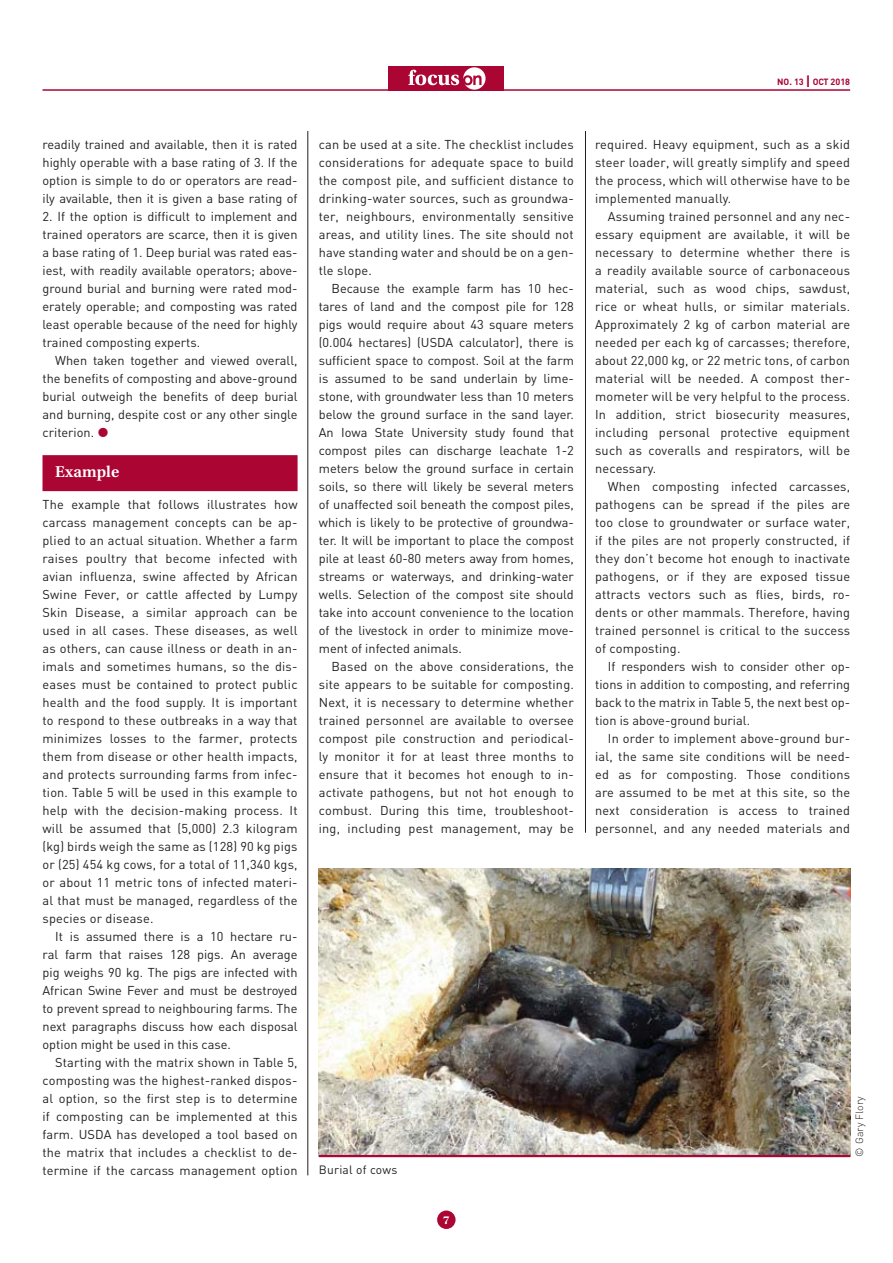
<style>
.page{position:relative;width:893px;height:1263px;background:#fff}
.page>*{position:absolute;margin:0;border:0;box-sizing:border-box;transform-origin:0 0}
.t1{font:600 16.5px "Utopia Std";color:#fff}
.t2{font:12.75px/18px "DIN";letter-spacing:.005em;color:#231f20;text-align:justify}
.t3{font:12px "DIN";letter-spacing:.02em;color:#231f20}
.t4{font:700 12px "Utopia Std";color:#fff}
.t5{font:300 10.5px "DIN";letter-spacing:.01em;color:#231f20}
.t6{font:700 9px "DIN";color:#ab0534}
.s1{font-size:13.5px}
</style>
<div class="page">
<div style="left:437px;top:1211px;width:18px;height:18px;background:#ab0534;border-radius:50%"></div>
<hr style="left:43px;top:89px;width:807px;height:2px;background:#ab0534">
<div style="left:388px;top:66px;width:116px;height:25px;background:#ab0534"></div>
<svg style="left:463px;top:67px;width:22px;height:23px"></svg>
<svg style="left:408px;top:70px;width:73px;height:15px"></svg>
<hr style="left:307px;top:131px;width:1px;height:1044px;background:#231f20">
<hr style="left:585px;top:131px;width:1px;height:702px;background:#231f20">
<div style="left:43px;top:455px;width:255px;height:36px;background:#ab0534"></div>
<img style="left:319px;top:869px;width:531px;height:286px">
<hr style="left:319px;top:1155px;width:531px;height:2px;background:#ab0534">
<p class="t2" style="left:43px;top:137px;width:257px">readily trained and available, then it is rated highly operable with a base rating of 3. If the option is simple to do or operators are read&shy;ily available, then it is given a base rating of</p>
<p class="t2" style="left:43px;top:209px;width:257px">2. If the option is difficult to implement and trained operators are scarce, then it is given a base rating of 1. Deep burial was rated eas&shy;iest, with readily available operators; above&shy;ground burial and burning were rated mod&shy;erately operable; and composting was rated least operable because of the need for highly trained composting experts.</p>
<p class="t2" style="left:43px;top:353px;width:257px;text-indent:13px">When taken together and viewed overall, the benefits of composting and above-ground burial outweigh the benefits of deep burial and burning, despite cost or any other single criterion.</p>
<p class="t1" style="left:55px;top:466px;width:66px">Example</p>
<p class="t2" style="left:43px;top:497px;width:257px">The example that follows illustrates how carcass management concepts can be ap&shy;plied to an actual situation. Whether a farm raises poultry that become infected with avian influenza, swine affected by African Swine Fever, or cattle affected by Lumpy Skin Disease, a similar approach can be used in all cases. These diseases, as well as others, can cause illness or death in an&shy;imals and sometimes humans, so the dis&shy;eases must be contained to protect public health and the food supply. It is important to respond to these outbreaks in a way that minimizes losses to the farmer, protects them from disease or other health impacts, and protects surrounding farms from infec&shy;tion. Table 5 will be used in this example to help with the decision-making process. It will be assumed that (5,000) 2.3 kilogram (kg) birds weigh the same as (128) 90 kg pigs or (25) 454 kg cows, for a total of 11,340 kgs, or about 11 metric tons of infected materi&shy;al that must be managed, regardless of the species or disease.</p>
<p class="t2" style="left:43px;top:929px;width:257px;text-indent:13px">It is assumed there is a 10 hectare ru&shy;ral farm that raises 128 pigs. An average pig weighs 90 kg. The pigs are infected with African Swine Fever and must be destroyed to prevent spread to neighbouring farms. The next paragraphs discuss how each disposal option might be used in this case.</p>
<p class="t2" style="left:43px;top:1055px;width:257px;text-indent:13px">Starting with the matrix shown in Table 5, composting was the highest-ranked dispos&shy;al option, so the first step is to determine if composting can be implemented at this farm. USDA has developed a tool based on the matrix that includes a checklist to de&shy;termine if the carcass management option</p>
<p class="t2" style="left:319px;top:137px;width:257px">can be used at a site. The checklist includes considerations for adequate space to build the compost pile, and sufficient distance to drinking-water sources, such as groundwa&shy;ter, neighbours, environmentally sensitive areas, and utility lines. The site should not have standing water and should be on a gen&shy;tle slope.</p>
<p class="t2" style="left:319px;top:281px;width:257px;text-indent:13px">Because the example farm has 10 hec&shy;tares of land and the compost pile for 128 pigs would require about 43 square meters (0.004 hectares) (USDA calculator), there is sufficient space to compost. Soil at the farm is assumed to be sand underlain by lime&shy;stone, with groundwater less than 10 meters below the ground surface in the sand layer.<br>An Iowa State University study found that compost piles can discharge leachate 1-2 meters below the ground surface in certain soils, so there will likely be several meters of unaffected soil beneath the compost piles, which is likely to be protective of groundwa&shy;ter. It will be important to place the compost pile at least 60-80 meters away from homes, streams or waterways, and drinking-water wells. Selection of the compost site should take into account convenience to the location of the livestock in order to minimize move&shy;ment of infected animals.</p>
<p class="t2" style="left:319px;top:659px;width:257px;text-indent:13px">Based on the above considerations, the site appears to be suitable for composting.<br>Next, it is necessary to determine whether trained personnel are available to oversee compost pile construction and periodical&shy;ly monitor it for at least three months to ensure that it becomes hot enough to in&shy;activate pathogens, but not hot enough to combust. During this time, troubleshoot&shy;ing, including pest management, may be</p>
<p class="t6" style="left:777px;top:78px;width:74px">NO. 13 <span class="s1">|</span> OCT 2018</p>
<p class="t2" style="left:595px;top:137px;width:257px">required. Heavy equipment, such as a skid steer loader, will greatly simplify and speed the process, which will otherwise have to be implemented manually.</p>
<p class="t2" style="left:595px;top:209px;width:257px;text-indent:13px">Assuming trained personnel and any nec&shy;essary equipment are available, it will be necessary to determine whether there is a readily available source of carbonaceous material, such as wood chips, sawdust, rice or wheat hulls, or similar materials.<br>Approximately 2 kg of carbon material are needed per each kg of carcasses; therefore, about 22,000 kg, or 22 metric tons, of carbon material will be needed. A compost ther&shy;mometer will be very helpful to the process.<br>In addition, strict biosecurity measures, including personal protective equipment such as coveralls and respirators, will be necessary.</p>
<p class="t2" style="left:595px;top:479px;width:257px;text-indent:13px">When composting infected carcasses, pathogens can be spread if the piles are too close to groundwater or surface water, if the piles are not properly constructed, if they don’t become hot enough to inactivate pathogens, or if they are exposed tissue attracts vectors such as flies, birds, ro&shy;dents or other mammals. Therefore, having trained personnel is critical to the success of composting.</p>
<p class="t2" style="left:595px;top:659px;width:257px;text-indent:13px">If responders wish to consider other op&shy;tions in addition to composting, and referring back to the matrix in Table 5, the next best op&shy;tion is above-ground burial.</p>
<p class="t2" style="left:595px;top:731px;width:257px;text-indent:13px">In order to implement above-ground bur&shy;ial, the same site conditions will be need&shy;ed as for composting. Those conditions are assumed to be met at this site, so the next consideration is access to trained personnel, and any needed materials and</p>
<p class="t3" style="left:319px;top:1166px;width:80px">Burial of cows</p>
<p class="t4" style="left:443px;top:1215px;width:8px">7</p>
<p class="t5" style="left:855px;top:1157px;width:62px;rotate:-90deg">© Gary Flory</p>
</div>
